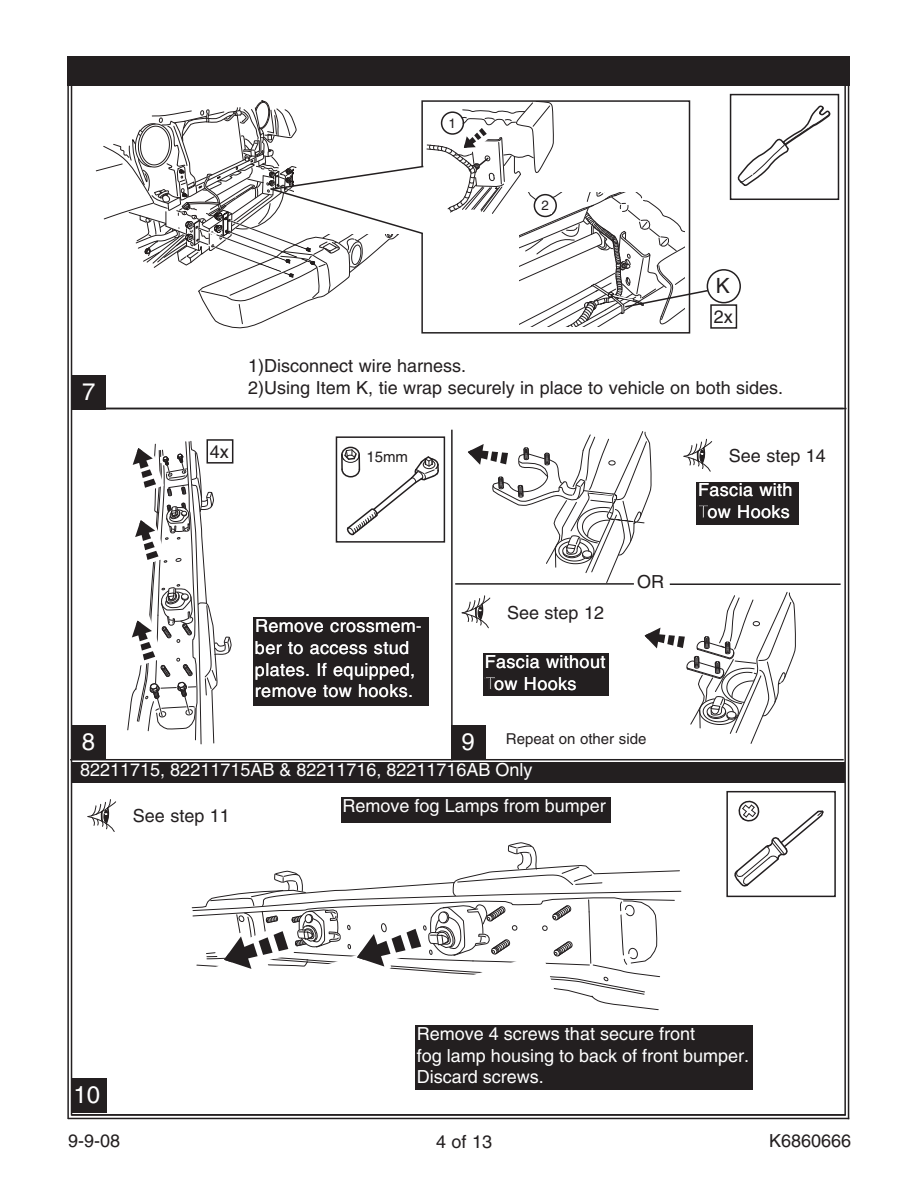
<style>
.page{position:relative;width:918px;height:1188px;background:#fff}
.page>*{position:absolute;margin:0;border:0;box-sizing:border-box;transform-origin:0 0}
.t1{font:24px "Helvetica";color:#fff}
.t2{font:21px "Helvetica";color:#231f20}
.t3{font:18px/21.6px "Helvetica";color:#fff}
.t4{font:18px/21.6px "Helvetica";color:#231f20}
.t5{font:18px/21.6px "Helvetica";letter-spacing:.02em;color:#fff}
.t6{font:15px "Helvetica";color:#231f20}
.t7{font:13.5px "Helvetica";color:#231f20}
</style>
<div class="page">
<div style="left:72px;top:375px;width:34px;height:34px;background:#231f20"></div>
<div style="left:67px;top:56px;width:783px;height:30px;background:#231f20"></div>
<hr style="left:67px;top:85px;width:2px;height:1034px;background:#231f20">
<hr style="left:71px;top:85px;width:1px;height:1030px;background:#231f20">
<hr style="left:72px;top:1114px;width:774px;height:2px;background:#231f20">
<hr style="left:844px;top:85px;width:2px;height:1030px;background:#231f20">
<hr style="left:848px;top:85px;width:1px;height:1034px;background:#231f20">
<hr style="left:68px;top:1118px;width:781px;height:1px;background:#231f20">
<svg style="left:477px;top:93px;width:363px;height:805px"></svg>
<div style="left:71px;top:725px;width:34px;height:34px;background:#231f20"></div>
<hr style="left:71px;top:1114px;width:774px;height:2px;background:#231f20">
<svg style="left:468px;top:431px;width:183px;height:152px"></svg>
<hr style="left:451px;top:430px;width:2px;height:330px;background:#231f20">
<svg style="left:341px;top:447px;width:98px;height:89px"></svg>
<div style="left:336px;top:436px;width:109px;height:107px;border:2px solid #231f20"></div>
<div style="left:365px;top:450px;width:46px;height:20px;background:#fff"></div>
<div style="left:254px;top:618px;width:175px;height:88px;background:#231f20"></div>
<div style="left:415px;top:1025px;width:338px;height:64px;background:#231f20"></div>
<div style="left:341px;top:797px;width:270px;height:25px;background:#231f20"></div>
<div style="left:451px;top:726px;width:34px;height:34px;background:#231f20"></div>
<div style="left:636px;top:574px;width:34px;height:20px;background:#fff"></div>
<svg style="left:640px;top:592px;width:155px;height:152px"></svg>
<hr style="left:455px;top:583px;width:179px;height:2px;background:#231f20">
<hr style="left:670px;top:583px;width:171px;height:2px;background:#231f20">
<div style="left:483px;top:654px;width:126px;height:42px;background:#231f20"></div>
<div style="left:697px;top:482px;width:102px;height:42px;background:#231f20"></div>
<svg style="left:684px;top:439px;width:28px;height:33px"></svg>
<svg style="left:88px;top:799px;width:28px;height:33px"></svg>
<div style="left:462px;top:595px;width:42px;height:36px;background:#fff"></div>
<svg style="left:462px;top:595px;width:28px;height:33px"></svg>
<hr style="left:70px;top:759px;width:774px;height:1px;background:#231f20">
<div style="left:72px;top:1079px;width:34px;height:34px;background:#231f20"></div>
<svg style="left:96px;top:100px;width:735px;height:234px"></svg>
<hr style="left:73px;top:408px;width:774px;height:1px;background:#231f20">
<div style="left:72px;top:762px;width:773px;height:21px;background:#231f20"></div>
<svg style="left:733px;top:798px;width:92px;height:89px"></svg>
<svg style="left:192px;top:842px;width:489px;height:169px"></svg>
<svg style="left:127px;top:441px;width:105px;height:303px"></svg>
<div style="left:712px;top:306px;width:24px;height:21px;background:#fff"></div>
<div style="left:710px;top:304px;width:27px;height:25px;border:2px solid #231f20"></div>
<div style="left:208px;top:441px;width:24px;height:21px;background:#fff"></div>
<div style="left:207px;top:439px;width:26px;height:25px;border:2px solid #231f20"></div>
<h1 class="t1" style="left:82px;top:383px;width:15px">7</h1>
<p class="t7" style="left:449px;top:118px;width:9px">1</p>
<p class="t7" style="left:541px;top:200px;width:9px">2</p>
<p class="t4" style="left:210px;top:442px;width:21px">4x</p>
<p class="t2" style="left:716px;top:278px;width:16px">K</p>
<p class="t4" style="left:714px;top:307px;width:21px">2x</p>
<p class="t4" style="left:248px;top:357px;width:537px">1)Disconnect wire harness.<br>2)Using Item K, tie wrap securely in place to vehicle on both sides.</p>
<p class="t6" style="left:366px;top:452px;width:43px">15mm</p>
<p class="t4" style="left:729px;top:447px;width:99px">See step 14</p>
<p class="t5" style="left:698px;top:481px;width:96px">Fascia with<br>Tow Hooks</p>
<p class="t5" style="left:255px;top:617px;width:169px">Remove crossmem&shy;ber to access stud plates. If equipped, remove tow hooks.</p>
<p class="t4" style="left:507px;top:603px;width:99px">See step 12</p>
<p class="t5" style="left:485px;top:653px;width:122px">Fascia without<br>Tow Hooks</p>
<p class="t4" style="left:637px;top:573px;width:28px">OR</p>
<h1 class="t1" style="left:82px;top:733px;width:15px">8</h1>
<p class="t6" style="left:506px;top:734px;width:142px">Repeat on other side</p>
<h1 class="t1" style="left:462px;top:733px;width:15px">9</h1>
<p class="t3" style="left:80px;top:761px;width:454px">82211715, 82211715AB &amp; 82211716, 82211716AB Only</p>
<p class="t4" style="left:133px;top:807px;width:99px">See step 11</p>
<p class="t3" style="left:343px;top:796px;width:265px">Remove fog Lamps from bumper</p>
<p class="t3" style="left:417px;top:1025px;width:334px">Remove 4 screws that secure front<br>fog lamp housing to back of front bumper.<br>Discard screws.</p>
<h1 class="t1" style="left:73px;top:1086px;width:28px">10</h1>
<p class="t4" style="left:68px;top:1132px;width:54px">9-9-08</p>
<p class="t4" style="left:769px;top:1132px;width:84px">K6860666</p>
<p class="t4" style="left:436px;top:1133px;width:58px">4 of 13</p>
</div>
